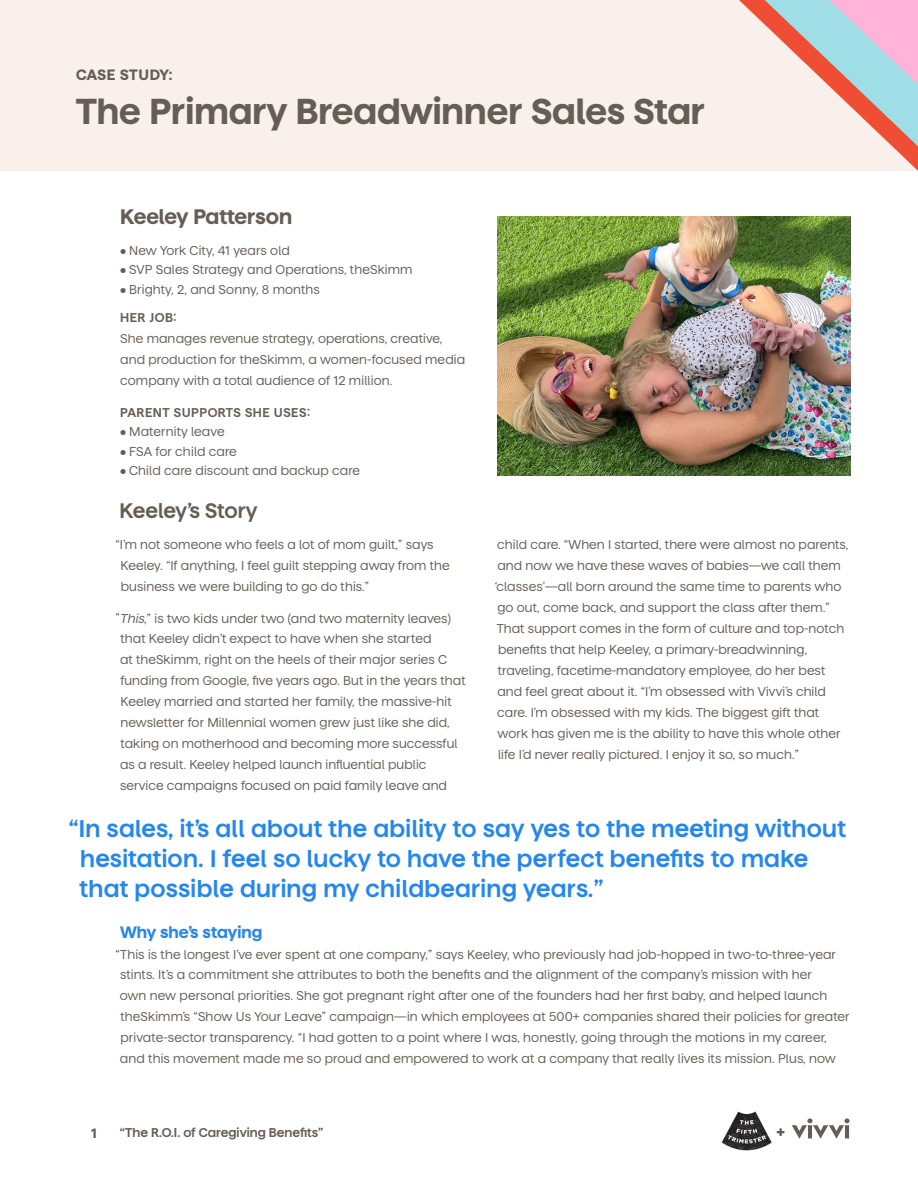
<style>
.page{position:relative;width:918px;height:1188px;background:#fff}
.page>*{position:absolute;margin:0;border:0;box-sizing:border-box;transform-origin:0 0}
.t1{font:700 36px "Matter Vivvi";color:#665d55}
.t2{font:600 24px/30px "Matter Vivvi";letter-spacing:.01em;color:#2587ed}
.t3{font:700 21px "Matter Vivvi";letter-spacing:-.005em;color:#665d55}
.t4{font:600 21px "Matter Vivvi";letter-spacing:-.005em;color:#665d55}
.t5{font:700 16.5px "Matter Vivvi";color:#2587ed}
.t6{font:700 15px "Matter Vivvi";letter-spacing:.025em;color:#665d55}
.t7{font:800 15px "Matter Vivvi";color:#665d55}
.t8{font:700 13.5px "Matter Vivvi";color:#665d55}
.t9{font:12.75px/21px "Matter Vivvi";letter-spacing:.005em;color:#665d55}
.t10{font:600 12.75px "Matter Vivvi";color:#665d55}
.t11{font:600 12.75px "Matter Vivvi";letter-spacing:.04em;color:#665d55}
.t12{font:600 12.75px "Matter Vivvi";letter-spacing:.02em;color:#665d55}
.s1{font-style:italic}
</style>
<div class="page">
<svg style="left:792px;top:1118px;width:58px;height:21px"></svg>
<img style="left:721px;top:1111px;width:51px;height:40px">
<div style="left:0;top:0;width:918px;height:171px;background:#faf0eb"></div>
<svg style="left:739px;top:0;width:179px;height:171px"></svg>
<img style="left:497px;top:216px;width:353px;height:260px">
<p class="t6" style="left:76px;top:64px;width:98px">CASE STUDY:</p>
<h1 class="t1" style="left:76px;top:84px;width:631px">The Primary Breadwinner Sales Star</h1>
<h3 class="t3" style="left:120px;top:201px;width:174px">Keeley Patterson</h3>
<p class="t9" style="left:120px;top:239px;width:171px">• New York City, 41 years old</p>
<p class="t9" style="left:120px;top:258px;width:294px">• SVP Sales Strategy and Operations, theSkimm</p>
<p class="t9" style="left:120px;top:278px;width:201px">• Brighty, 2, and Sonny, 8 months</p>
<p class="t12" style="left:120px;top:308px;width:58px">HER JOB:</p>
<p class="t9" style="left:120px;top:327px;width:346px">She manages revenue strategy, operations, creative, and production for theSkimm, a women-focused media company with a total audience of 12 million.</p>
<p class="t11" style="left:120px;top:403px;width:191px">PARENT SUPPORTS SHE USES:</p>
<p class="t9" style="left:120px;top:420px;width:106px">• Maternity leave</p>
<p class="t9" style="left:120px;top:440px;width:118px">• FSA for child care</p>
<p class="t9" style="left:120px;top:459px;width:242px">• Child care discount and backup care</p>
<h3 class="t4" style="left:119px;top:495px;width:139px">Keeley’s Story</h3>
<p class="t9" style="left:121px;top:533px;width:331px;text-indent:-5px">“I’m not someone who feels a lot of mom guilt,” says<br>Keeley. “If anything, I feel guilt stepping away from the business we were building to go do this.”</p>
<p class="t9" style="left:120px;top:606px;width:347px;text-indent:-5px">“<span class="s1">This</span>,” is two kids under two (and two maternity leaves) that Keeley didn’t expect to have when she started<br>at theSkimm, right on the heels of their major series C funding from Google, five years ago. But in the years that Keeley married and started her family, the massive-hit newsletter for Millennial women grew just like she did, taking on motherhood and becoming more successful as a result. Keeley helped launch influential public service campaigns focused on paid family leave and</p>
<p class="t9" style="left:495px;top:533px;width:355px">child care. “When I started, there were almost no parents, and now we have these waves of babies—we call them ‘classes’—all born around the same time to parents who go out, come back, and support the class after them.” That support comes in the form of culture and top-notch benefits that help Keeley, a primary-breadwinning, traveling, facetime-mandatory employee, do her best and feel great about it. “I’m obsessed with Vivvi’s child care. I’m obsessed with my kids. The biggest gift that work has given me is the ability to have this whole other life I’d never really pictured. I enjoy it so, so much.”</p>
<h2 class="t2" style="left:79px;top:811px;width:768px;text-indent:-11px">“In sales, it’s all about the ability to say yes to the meeting without hesitation. I feel so lucky to have the perfect benefits to make that possible during my childbearing years.”</h2>
<p class="t5" style="left:120px;top:919px;width:144px">Why she’s staying</p>
<p class="t9" style="left:120px;top:942px;width:732px;text-indent:-4px">“This is the longest I’ve ever spent at one company,” says Keeley, who previously had job-hopped in two-to-three-year stints. It’s a commitment she attributes to both the benefits and the alignment of the company’s mission with her<br>own new personal priorities. She got pregnant right after one of the founders had her first baby, and helped launch theSkimm’s “Show Us Your Leave” campaign—in which employees at 500+ companies shared their policies for greater private-sector transparency. “I had gotten to a point where I was, honestly, going through the motions in my career, and this movement made me so proud and empowered to work at a company that really lives its mission. Plus, now</p>
<p class="t8" style="left:91px;top:1123px;width:7px">1</p>
<p class="t10" style="left:120px;top:1123px;width:205px">“The R.O.I. of Caregiving Benefits”</p>
<p class="t7" style="left:777px;top:1121px;width:9px">+</p>
</div>
